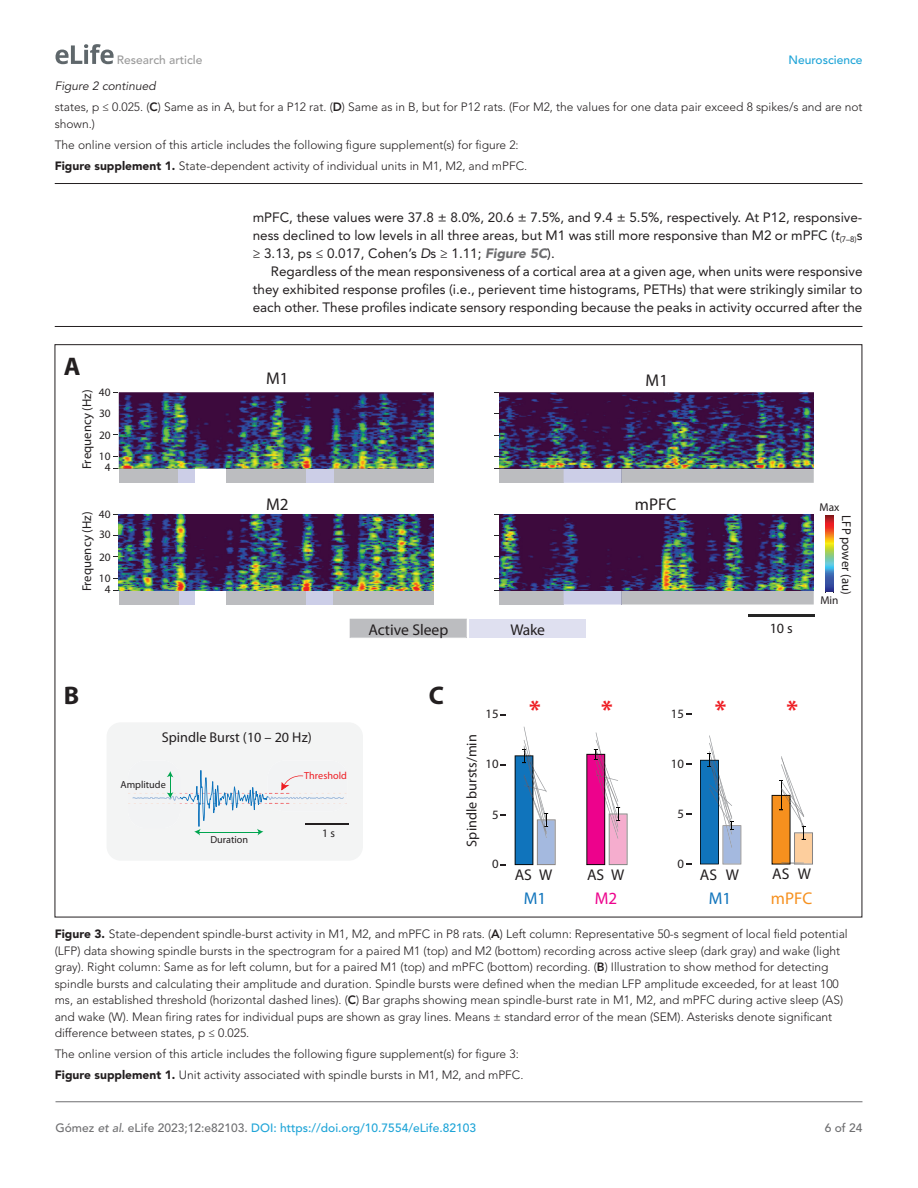
<style>
.page{position:relative;width:918px;height:1188px;background:#fff}
.page>*{position:absolute;margin:0;border:0;box-sizing:border-box;transform-origin:0 0}
.t1{font:700 25.5px "Myriad Pro";color:#ee1d23}
.t2{font:700 25.5px "Myriad Pro";color:#231f20}
.t3{font:17.1px "Myriad Pro";color:#231f20}
.t4{font:17.1px "Myriad Pro";color:#1074bc}
.t5{font:17.1px "Myriad Pro";color:#f6901e}
.t6{font:17.1px "Myriad Pro";color:#ed028c}
.t7{font:15.6px "Myriad Pro";color:#231f20}
.t8{font:14.25px "Myriad Pro";color:#231f20}
.t9{font:13.5px/18px "Avenir LT Std";color:#231f20;text-align:justify}
.t10{font:12.75px "Myriad Pro";color:#231f20}
.t11{font:300 12px/16.5px "Avenir LT Std";color:#231f20}
.t12{font:500 12px "Avenir LT Std";color:#1ea4d7}
.t13{font:italic 12px "Avenir LT Std";color:#231f20}
.t14{font:500 12px "Avenir LT Std";color:#9a9a9a}
.t15{font:500 12px "Avenir LT Std";color:#6e6e70}
.t16{font:11.55px "Myriad Pro";color:#231f20}
.t17{font:11.4px "Myriad Pro";color:#231f20}
.t18{font:10.2px "Myriad Pro";color:#231f20}
.t19{font:10.2px "Myriad Pro";color:#ee1d23}
.s1{font-weight:800}
.s2{font-weight:900}
.s3{font-style:italic}
.s4{font-weight:900;font-style:italic;color:#6e6e70}
.s5{color:#6e6e70}
.s6{font-style:italic;color:#6e6e70}
</style>
<div class="page">
<svg style="left:56px;top:44px;width:58px;height:20px"></svg>
<hr style="left:56px;top:1101px;width:806px;height:1px;background:#6e6e70">
<hr style="left:55px;top:183px;width:807px;height:1px;background:#231f20">
<hr style="left:55px;top:326px;width:807px;height:1px;background:#231f20">
<img style="left:119px;top:392px;width:315px;height:77px">
<div style="left:350px;top:619px;width:117px;height:19px;background:#bcbdc0"></div>
<div style="left:469px;top:619px;width:117px;height:19px;background:#dfe0f0"></div>
<hr style="left:825px;top:515px;width:1px;height:77px;background:#252525">
<img style="left:826px;top:515px;width:8px;height:77px">
<div style="left:178px;top:590px;width:17px;height:15px;background:#cccee7"></div>
<div style="left:306px;top:590px;width:27px;height:15px;background:#cccee7"></div>
<div style="left:119px;top:590px;width:59px;height:15px;background:#bcbdc0"></div>
<div style="left:227px;top:590px;width:79px;height:15px;background:#bcbdc0"></div>
<div style="left:333px;top:590px;width:101px;height:15px;background:#bcbdc0"></div>
<div style="left:119px;top:469px;width:59px;height:14px;background:#bcbdc0"></div>
<div style="left:227px;top:469px;width:79px;height:14px;background:#bcbdc0"></div>
<div style="left:333px;top:469px;width:101px;height:14px;background:#bcbdc0"></div>
<div style="left:178px;top:469px;width:17px;height:14px;background:#cccee7"></div>
<div style="left:306px;top:469px;width:27px;height:14px;background:#cccee7"></div>
<div style="left:499px;top:590px;width:64px;height:15px;background:#bcbdc0"></div>
<svg style="left:564px;top:590px;width:250px;height:15px;background:#b8bac3"></svg>
<div style="left:499px;top:469px;width:64px;height:14px;background:#bcbdc0"></div>
<svg style="left:564px;top:469px;width:250px;height:14px;background:#c0c1c9"></svg>
<div style="left:107px;top:723px;width:256px;height:137px;background:#f3f4f4"></div>
<hr style="left:748px;top:614px;width:66px;height:3px;background:#252525">
<svg style="left:686px;top:863px;width:6px;height:2px"></svg>
<svg style="left:686px;top:713px;width:6px;height:2px"></svg>
<svg style="left:686px;top:813px;width:6px;height:2px"></svg>
<svg style="left:686px;top:763px;width:6px;height:2px"></svg>
<svg style="left:515px;top:727px;width:41px;height:138px"></svg>
<svg style="left:772px;top:756px;width:41px;height:109px"></svg>
<svg style="left:586px;top:732px;width:42px;height:133px"></svg>
<svg style="left:700px;top:735px;width:41px;height:129px"></svg>
<img style="left:499px;top:392px;width:315px;height:76px">
<img style="left:119px;top:514px;width:314px;height:76px">
<img style="left:499px;top:514px;width:315px;height:76px">
<img style="left:128px;top:793px;width:219px;height:11px">
<p class="t14" style="left:117px;top:53px;width:87px">Research article</p>
<p class="t12" style="left:788px;top:53px;width:76px">Neuroscience</p>
<p class="t13" style="left:55px;top:79px;width:103px">Figure 2 continued</p>
<p class="t11" style="left:55px;top:99px;width:809px">states, p ≤ 0.025. (<span class="s1">C</span>) Same as in A, but for a P12 rat. (<span class="s1">D</span>) Same as in B, but for P12 rats. (For M2, the values for one data pair exceed 8 spikes/s and are not shown.)</p>
<p class="t11" style="left:55px;top:134px;width:474px;line-height:21px">The online version of this article includes the following figure supplement(s) for figure 2:<br><span class="s2">Figure supplement 1.</span> State-dependent activity of individual units in M1, M2, and mPFC.</p>
<h1 class="t2" style="left:64px;top:350px;width:18px">A</h1>
<p class="t17" style="left:99px;top:385px;width:13px">40</p>
<p class="t10" style="left:79px;top:469px;width:81px;rotate:-90deg">Frequency (Hz)</p>
<p class="t17" style="left:99px;top:406px;width:13px">30</p>
<p class="t17" style="left:99px;top:449px;width:13px">10</p>
<p class="t17" style="left:99px;top:428px;width:13px">20</p>
<p class="t17" style="left:105px;top:460px;width:7px">4</p>
<p class="t17" style="left:99px;top:507px;width:13px">40</p>
<p class="t10" style="left:79px;top:591px;width:81px;rotate:-90deg">Frequency (Hz)</p>
<p class="t17" style="left:99px;top:528px;width:13px">30</p>
<p class="t17" style="left:99px;top:571px;width:13px">10</p>
<p class="t17" style="left:99px;top:550px;width:13px">20</p>
<p class="t17" style="left:105px;top:582px;width:7px">4</p>
<p class="t9" style="left:253px;top:208px;width:611px">mPFC, these values were 37.8 ± 8.0%, 20.6 ± 7.5%, and 9.4 ± 5.5%, respectively. At P12, responsive&shy;ness declined to low levels in all three areas, but M1 was still more responsive than M2 or mPFC (<span class="s3">t</span><sub>(7–8)</sub>s ≥ 3.13, ps ≤ 0.017, Cohen’s <span class="s3">D</span>s ≥ 1.11; <span class="s4">Figure 5C</span>).</p>
<p class="t9" style="left:253px;top:262px;width:611px;text-indent:18px">Regardless of the mean responsiveness of a cortical area at a given age, when units were responsive they exhibited response profiles (i.e., perievent time histograms, PETHs) that were strikingly similar to each other. These profiles indicate sensory responding because the peaks in activity occurred after the</p>
<h2 class="t3" style="left:266px;top:368px;width:24px">M1</h2>
<h2 class="t3" style="left:266px;top:493px;width:24px">M2</h2>
<h2 class="t3" style="left:646px;top:370px;width:24px">M1</h2>
<h2 class="t3" style="left:635px;top:494px;width:43px">mPFC</h2>
<h3 class="t7" style="left:368px;top:620px;width:81px">Active Sleep</h3>
<h3 class="t7" style="left:511px;top:620px;width:36px">Wake</h3>
<p class="t8" style="left:770px;top:619px;width:25px">10 s</p>
<p class="t17" style="left:820px;top:500px;width:21px">Max</p>
<p class="t10" style="left:854px;top:515px;width:81px;rotate:90deg">LFP power (au)</p>
<p class="t17" style="left:820px;top:593px;width:20px">Min</p>
<h1 class="t2" style="left:64px;top:679px;width:17px">B</h1>
<h1 class="t2" style="left:429px;top:679px;width:17px">C</h1>
<p class="t8" style="left:162px;top:728px;width:152px">Spindle Burst (10 – 20 Hz)</p>
<p class="t18" style="left:120px;top:778px;width:47px">Amplitude</p>
<p class="t18" style="left:210px;top:834px;width:39px">Duration</p>
<p class="t19" style="left:304px;top:770px;width:44px">Threshold</p>
<p class="t16" style="left:322px;top:826px;width:14px">1 s</p>
<p class="t10" style="left:486px;top:706px;width:15px">15</p>
<h1 class="t1" style="left:529px;top:693px;width:85px">* *</h1>
<h1 class="t1" style="left:715px;top:693px;width:85px">* *</h1>
<p class="t10" style="left:671px;top:705px;width:15px">15</p>
<p class="t8" style="left:463px;top:847px;width:114px;rotate:-90deg">Spindle bursts/min</p>
<p class="t10" style="left:486px;top:756px;width:15px">10</p>
<p class="t10" style="left:492px;top:807px;width:8px">5</p>
<p class="t10" style="left:671px;top:755px;width:15px">10</p>
<p class="t10" style="left:677px;top:806px;width:8px">5</p>
<p class="t10" style="left:492px;top:856px;width:8px">0</p>
<h3 class="t7" style="left:515px;top:865px;width:39px">AS W</h3>
<h3 class="t7" style="left:587px;top:865px;width:39px">AS W</h3>
<p class="t10" style="left:677px;top:856px;width:8px">0</p>
<h3 class="t7" style="left:700px;top:865px;width:41px">AS W</h3>
<h3 class="t7" style="left:772px;top:864px;width:40px">AS W</h3>
<h2 class="t4" style="left:524px;top:888px;width:24px">M1</h2>
<h2 class="t6" style="left:595px;top:888px;width:24px">M2</h2>
<h2 class="t4" style="left:709px;top:888px;width:24px">M1</h2>
<h2 class="t5" style="left:771px;top:888px;width:43px">mPFC</h2>
<p class="t11" style="left:55px;top:926px;width:795px"><span class="s2">Figure 3.</span> State-dependent spindle-burst activity in M1, M2, and mPFC in P8 rats. (<span class="s1">A</span>) Left column: Representative 50-s segment of local field potential (LFP) data showing spindle bursts in the spectrogram for a paired M1 (top) and M2 (bottom) recording across active sleep (dark gray) and wake (light gray). Right column: Same as for left column, but for a paired M1 (top) and mPFC (bottom) recording. (<span class="s1">B</span>) Illustration to show method for detecting spindle bursts and calculating their amplitude and duration. Spindle bursts were defined when the median LFP amplitude exceeded, for at least 100 ms, an established threshold (horizontal dashed lines). (<span class="s1">C</span>) Bar graphs showing mean spindle-burst rate in M1, M2, and mPFC during active sleep (AS) and wake (W). Mean firing rates for individual pups are shown as gray lines. Means ± standard error of the mean (SEM). Asterisks denote significant difference between states, p ≤ 0.025.</p>
<p class="t11" style="left:55px;top:1044px;width:470px;line-height:21px">The online version of this article includes the following figure supplement(s) for figure 3:<br><span class="s2">Figure supplement 1.</span> Unit activity associated with spindle bursts in M1, M2, and mPFC.</p>
<p class="t12" style="left:56px;top:1121px;width:422px"><span class="s5">Gómez</span> <span class="s6">et al</span><span class="s5">. eLife 2023;12:e82103.</span> DOI: https://doi.org/10.7554/eLife.82103</p>
<p class="t15" style="left:825px;top:1121px;width:39px">6 of 24</p>
</div>
